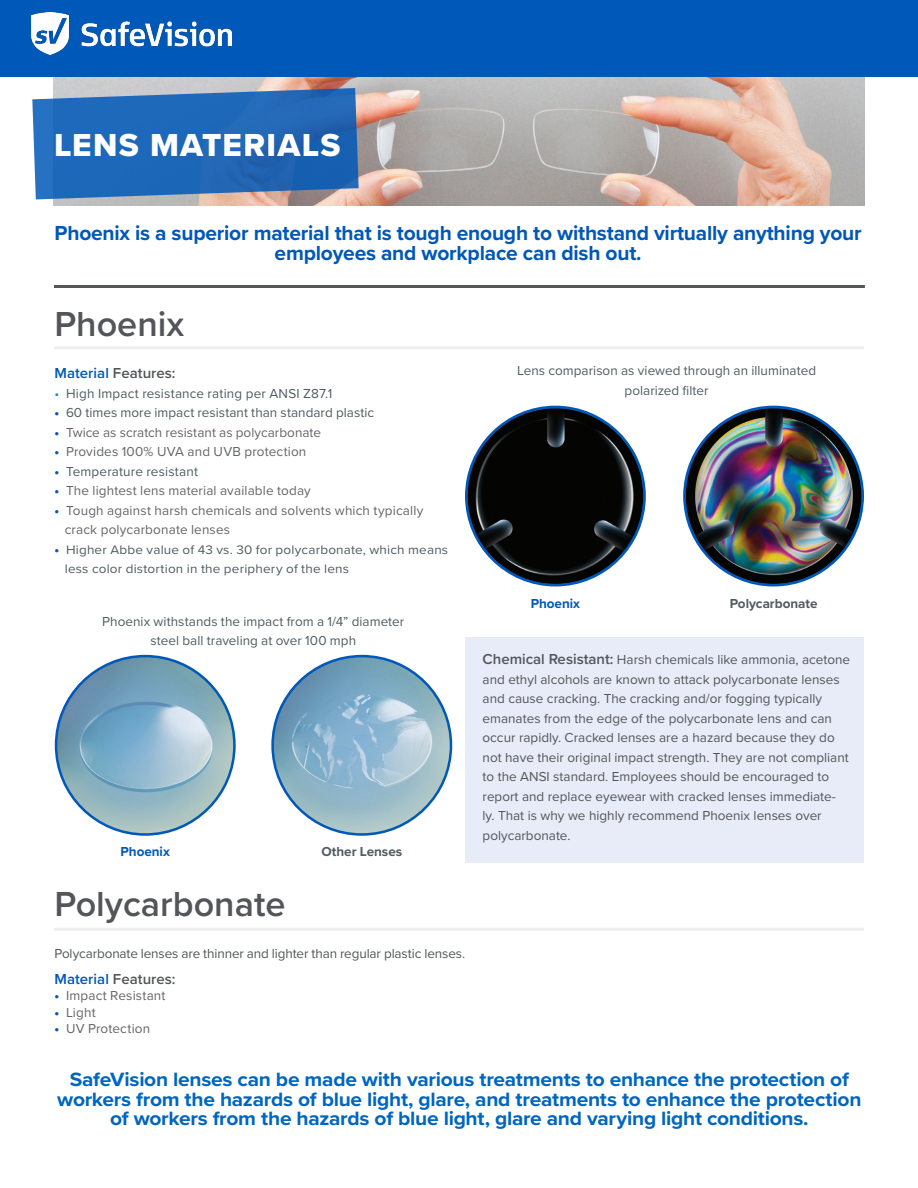
<style>
.page{position:relative;width:918px;height:1188px;background:#fff}
.page>*{position:absolute;margin:0;border:0;box-sizing:border-box;transform-origin:0 0}
.t1{font:600 36px "Proxima Nova";color:#54555a}
.t2{font:33px "Proxima Nova Extrabld";letter-spacing:.04em;color:#fff}
.body_copy{font:700 21px/19.5px "Proxima Nova";letter-spacing:-.01em;color:#0058b8;text-align:center}
.bullet_copy{font:700 19.95px/19.5px "Proxima Nova";letter-spacing:-.015em;color:#0066bf;text-align:center;scale:1.05 1}
.body_copy-2{font:600 15px "Proxima Nova";letter-spacing:.005em;color:#54555a}
.body_copy-3{font:13.5px/19.5px "Proxima Nova";color:#54555a}
.bullet_copy-2{font:13.5px "Proxima Nova";letter-spacing:.01em;color:#64656a}
.body_copy-4{font:13.5px/19.5px "Proxima Nova";letter-spacing:.005em;color:#505c60;text-align:center}
.bullet_copy-3{font:13.5px "Proxima Nova";letter-spacing:.01em;color:#505c60}
.t3{font:700 13.5px "Proxima Nova";color:#505c60}
.t4{font:700 13.5px "Proxima Nova";color:#0058b8}
.bullet_copy-4{font:12.9px "Proxima Nova";letter-spacing:.015em;color:#505c60;scale:1.05 1}
.s1{color:#0058b8}
.s2{color:#1a8acb}
.s3{font-family:"Proxima Nova Extrabld";color:#0058b8}
.s4{font-family:"Proxima Nova Extrabld";font-size:13.5px;color:#0058b8}
.s5{font-weight:600;font-size:15px}
</style>
<div class="page">
<div style="left:465px;top:638px;width:399px;height:225px;background:#e8ecf8"></div>
<img style="left:53px;top:77px;width:811px;height:128px">
<div style="left:0;top:0;width:918px;height:77px;background:#0058b8"></div>
<img style="left:468px;top:408px;width:175px;height:176px;border-radius:88px">
<img style="left:686px;top:408px;width:175px;height:176px;border-radius:88px">
<svg style="left:32px;top:88px;width:327px;height:111px;background:#3271b7"></svg>
<img style="left:31px;top:13px;width:200px;height:41px">
<hr style="left:54px;top:346px;width:810px;height:3px;background:#eeeeef">
<hr style="left:54px;top:928px;width:810px;height:3px;background:#eeeeef">
<hr style="left:54px;top:285px;width:811px;height:3px;background:#54555a">
<img style="left:56px;top:656px;width:178px;height:178px;border-radius:89px">
<img style="left:273px;top:656px;width:178px;height:178px;border-radius:89px">
<p class="t2" style="left:54px;top:120px;width:288px">LENS MATERIALS</p>
<p class="body_copy" style="left:54px;top:223px;width:809px">Phoenix is a superior material that is tough enough to withstand virtually anything your employees and workplace can dish out.</p>
<p class="t1" style="left:54px;top:297px;width:131px">Phoenix</p>
<p class="body_copy-2" style="left:54px;top:362px;width:123px"><span class="s1">Material</span> Features:</p>
<p class="bullet_copy-3" style="left:54px;top:383px;width:280px"><span class="s2">•</span> High Impact resistance rating per ANSI Z87.1</p>
<p class="bullet_copy-3" style="left:54px;top:403px;width:321px"><span class="s3">•</span> 60 times more impact resistant than standard plastic</p>
<p class="bullet_copy-2" style="left:54px;top:422px;width:268px"><span class="s3">•</span> Twice as scratch resistant as polycarbonate</p>
<p class="bullet_copy-2" style="left:54px;top:442px;width:254px"><span class="s3">•</span> Provides 100% UVA and UVB protection</p>
<p class="bullet_copy-3" style="left:54px;top:461px;width:145px"><span class="s3">•</span> Temperature resistant</p>
<p class="bullet_copy-2" style="left:54px;top:481px;width:258px"><span class="s3">•</span> The lightest lens material available today</p>
<p class="bullet_copy-2" style="left:54px;top:500px;width:370px"><span class="s3">•</span> Tough against harsh chemicals and solvents which typically</p>
<p class="bullet_copy-2" style="left:65px;top:520px;width:167px">crack polycarbonate lenses</p>
<p class="bullet_copy-4" style="left:54px;top:540px;width:377px"><span class="s4">•</span> Higher Abbe value of 43 vs. 30 for polycarbonate, which means</p>
<p class="bullet_copy-4" style="left:65px;top:559px;width:272px">less color distortion in the periphery of the lens</p>
<p class="body_copy-4" style="left:102px;top:611px;width:304px">Phoenix withstands the impact from a 1/4” diameter steel ball traveling at over 100 mph</p>
<p class="t4" style="left:121px;top:842px;width:51px">Phoenix</p>
<p class="t3" style="left:321px;top:842px;width:82px">Other Lenses</p>
<p class="t1" style="left:54px;top:877px;width:233px">Polycarbonate</p>
<p class="body_copy-3" style="left:54px;top:943px;width:412px">Polycarbonate lenses are thinner and lighter than regular plastic lenses.</p>
<p class="body_copy-2" style="left:54px;top:968px;width:123px"><span class="s1">Material</span> Features:</p>
<p class="bullet_copy-2" style="left:54px;top:986px;width:113px"><span class="s3">•</span> Impact Resistant</p>
<p class="bullet_copy-2" style="left:54px;top:1002px;width:43px"><span class="s3">•</span> Light</p>
<p class="bullet_copy-2" style="left:54px;top:1019px;width:97px"><span class="s3">•</span> UV Protection</p>
<p class="body_copy-4" style="left:517px;top:360px;width:301px">Lens comparison as viewed through an illuminated polarized filter</p>
<p class="t4" style="left:531px;top:593px;width:51px">Phoenix</p>
<p class="t3" style="left:730px;top:593px;width:89px">Polycarbonate</p>
<p class="body_copy-3" style="left:483px;top:649px;width:369px"><span class="s5">Chemical Resistant:</span> Harsh chemicals like ammonia, acetone and ethyl alcohols are known to attack polycarbonate lenses and cause cracking. The cracking and/or fogging typically emanates from the edge of the polycarbonate lens and can occur rapidly. Cracked lenses are a hazard because they do not have their original impact strength. They are not compliant to the ANSI standard. Employees should be encouraged to report and replace eyewear with cracked lenses immediate&shy;ly. That is why we highly recommend Phoenix lenses over polycarbonate.</p>
<p class="bullet_copy" style="left:57px;top:1069px;width:767px">SafeVision lenses can be made with various treatments to enhance the protection of workers from the hazards of blue light, glare, and treatments to enhance the protection of workers from the hazards of blue light, glare and varying light conditions.</p>
</div>
